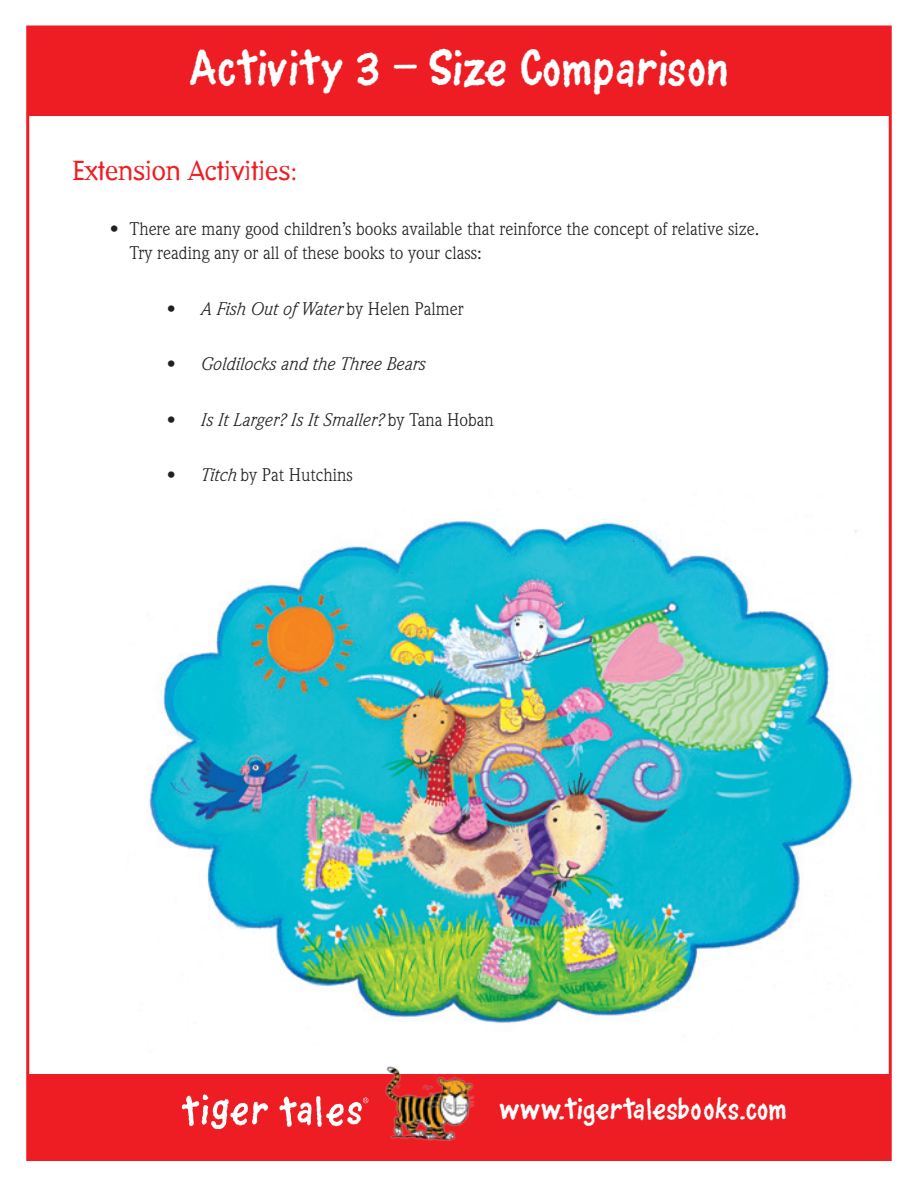
<style>
.page{position:relative;width:918px;height:1188px;background:#fff}
.page>*{position:absolute;margin:0;border:0;box-sizing:border-box;transform-origin:0 0}
.t1{font:500 45px "Piggywiggy";color:#fff}
.t2{font:500 27px "Piggywiggy";color:#fff}
.t3{font:27px "Dead History Roman";color:#ee1d23}
.t4{font:18px/24px "Weidemann";color:#231f20}
.t5{font:italic 18px "Weidemann";color:#231f20}
.s1{font-style:normal}
.s2{font-style:italic}
</style>
<div class="page">
<img style="left:149px;top:519px;width:708px;height:505px">
<div style="left:27px;top:1074px;width:864px;height:87px;background:#ee1d23"></div>
<img style="left:385px;top:1066px;width:90px;height:75px">
<img style="left:181px;top:1094px;width:87px;height:36px">
<img style="left:279px;top:1096px;width:90px;height:31px">
<div style="left:27px;top:27px;width:864px;height:89px;background:#ee1d23"></div>
<p class="t1" style="left:189px;top:47px;width:541px">Activity 3 — Size Comparison</p>
<p class="t3" style="left:72px;top:151px;width:227px">Extension Activities:</p>
<p class="t4" style="left:129px;top:217px;width:632px;text-indent:-20px">• There are many good children’s books available that reinforce the concept of relative size.<br>Try reading any or all of these books to your class:</p>
<p class="t5" style="left:167px;top:298px;width:298px"><span class="s1">•</span> A Fish Out of Water <span class="s1">by Helen Palmer</span></p>
<p class="t5" style="left:167px;top:353px;width:259px"><span class="s1">•</span> Goldilocks and the Three Bears</p>
<p class="t5" style="left:167px;top:409px;width:329px"><span class="s1">•</span> Is It Larger? Is It Smaller? <span class="s1">by Tana Hoban</span></p>
<p class="t4" style="left:167px;top:463px;width:187px">• <span class="s2">Titch</span> by Pat Hutchins</p>
<h2 class="t2" style="left:500px;top:1097px;width:289px">www.tigertalesbooks.com</h2>
</div>
